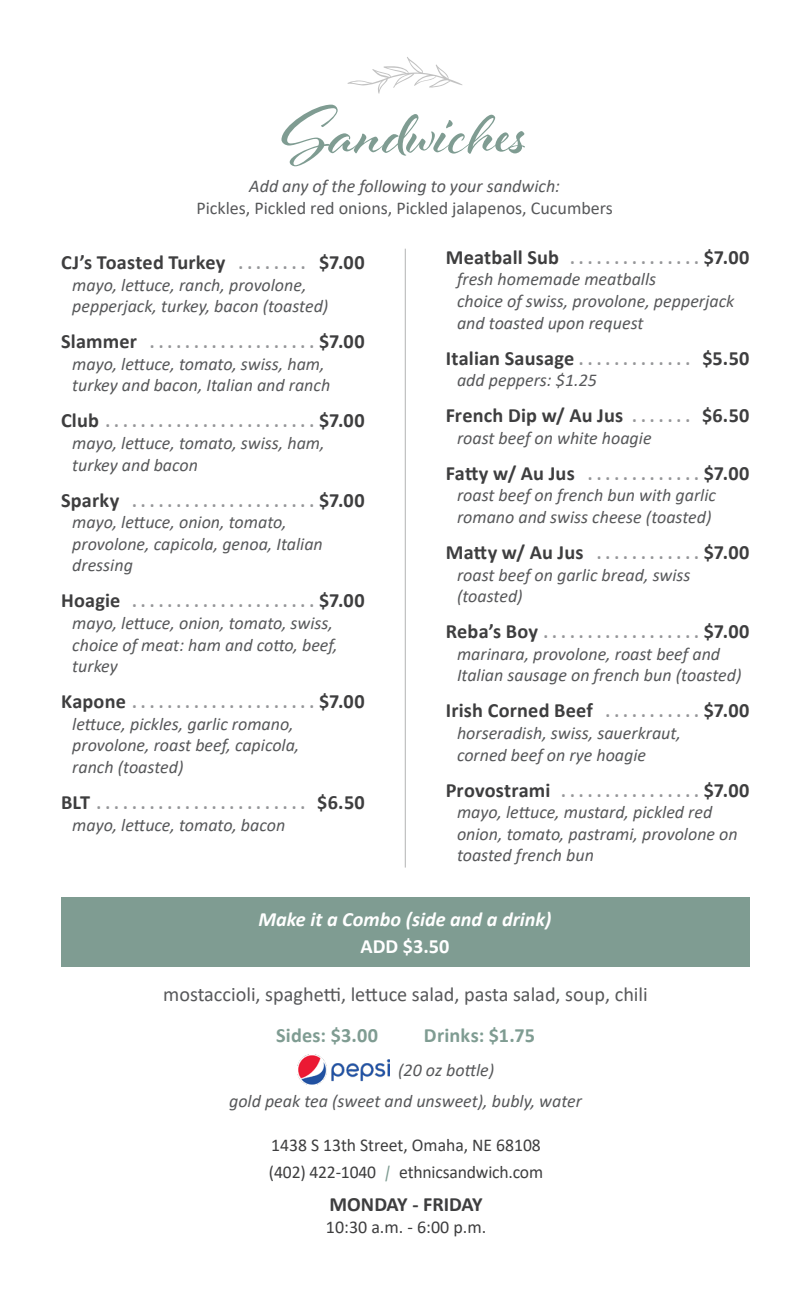
<style>
.page{position:relative;width:810px;height:1296px;background:#fff}
.page>*{position:absolute;margin:0;border:0;box-sizing:border-box;transform-origin:0 0}
.Day_of_Week{font:700 72px "Al Fresco";color:#7f9c92}
.Food_Item{font:700 20.25px "Calibri";letter-spacing:.01em;color:#3e3e3f}
.Description{font:20.25px "Calibri";color:#57585a}
.Description-2{font:italic 700 20.25px "Calibri";color:#fff}
.Food_Item-2{font:700 20.25px "Calibri";letter-spacing:.01em;color:#7f9c92}
.Description_text{font:700 20.25px "Calibri";color:#3e3e3f}
.Description-3{font:700 20.25px "Calibri";color:#fff}
.Description-4{font:italic 18px/21.6px "Calibri";color:#57585a}
.Food_Item-3{font:700 18px "Calibri";color:#959698}
.Day_of_Week-2{font:18px/21.6px "Calibri";color:#57585a;text-align:center}
.Description_text-2{font:18px "Calibri";letter-spacing:-.01em;color:#3e3e3f}
.Food_Item-4{font:italic 18px "Calibri";color:#57585a}
.s1{font-style:italic}
.s2{font-size:18px;color:#959698}
.s3{font-size:20.25px;color:#3e3e3f}
.s4{font-style:italic;color:#7f9c92}
</style>
<div class="page">
<hr style="left:405px;top:249px;width:1px;height:619px;background:#b2b3b3">
<div style="left:61px;top:897px;width:689px;height:70px;background:#7f9c92"></div>
<img style="left:298px;top:1055px;width:92px;height:29px">
<svg style="left:347px;top:57px;width:116px;height:37px"></svg>
<p class="Day_of_Week" style="left:282px;top:84px;width:247px">Sandwiches</p>
<p class="Day_of_Week-2" style="left:197px;top:175px;width:418px"><span class="s1">Add any of the following to your sandwich:<br></span>Pickles, Pickled red onions, Pickled jalapenos, Cucumbers</p>
<p class="Food_Item" style="left:61px;top:248px;width:305px">CJ’s Toasted Turkey <span class="s2">. . . . . . . .</span> $7.00</p>
<p class="Description-4" style="left:72px;top:273px;width:258px">mayo, lettuce, ranch, provolone, pepperjack, turkey, bacon (toasted)</p>
<p class="Food_Item-3" style="left:61px;top:329px;width:305px"><span class="s3">Slammer</span> . . . . . . . . . . . . . . . . . . <span class="s3">$7.00</span></p>
<p class="Description-4" style="left:72px;top:352px;width:260px">mayo, lettuce, tomato, swiss, ham, turkey and bacon, Italian and ranch</p>
<p class="Food_Item-3" style="left:61px;top:409px;width:305px"><span class="s3">Club</span> . . . . . . . . . . . . . . . . . . . . . . . <span class="s3">$7.00</span></p>
<p class="Description-4" style="left:72px;top:431px;width:254px">mayo, lettuce, tomato, swiss, ham, turkey and bacon</p>
<p class="Food_Item-3" style="left:61px;top:488px;width:305px"><span class="s3">Sparky</span> . . . . . . . . . . . . . . . . . . . . <span class="s3">$7.00</span></p>
<p class="Description-4" style="left:72px;top:511px;width:252px">mayo, lettuce, onion, tomato, provolone, capicola, genoa, Italian dressing</p>
<p class="Food_Item-3" style="left:61px;top:589px;width:305px"><span class="s3">Hoagie</span> . . . . . . . . . . . . . . . . . . . . <span class="s3">$7.00</span></p>
<p class="Description-4" style="left:72px;top:611px;width:262px">mayo, lettuce, onion, tomato, swiss,</p>
<p class="Description-4" style="left:72px;top:633px;width:267px">choice of meat: ham and cotto, beef, turkey</p>
<p class="Food_Item-3" style="left:61px;top:689px;width:305px"><span class="s3">Kapone</span> . . . . . . . . . . . . . . . . . . . . <span class="s3">$7.00</span></p>
<p class="Description-4" style="left:72px;top:712px;width:229px">lettuce, pickles, garlic romano, provolone, roast beef, capicola, ranch (toasted)</p>
<p class="Food_Item-3" style="left:61px;top:790px;width:305px"><span class="s3">BLT</span> . . . . . . . . . . . . . . . . . . . . . . . . <span class="s3">$6.50</span></p>
<p class="Description-4" style="left:72px;top:813px;width:215px">mayo, lettuce, tomato, bacon</p>
<p class="Food_Item" style="left:446px;top:243px;width:305px">Meatball Sub <span class="s2">. . . . . . . . . . . . . .</span> $7.00</p>
<p class="Description-4" style="left:457px;top:268px;width:201px">fresh homemade meatballs</p>
<p class="Description-4" style="left:457px;top:290px;width:279px">choice of swiss, provolone, pepperjack and toasted upon request</p>
<p class="Food_Item" style="left:446px;top:344px;width:305px">Italian Sausage <span class="s2">. . . . . . . . . . . . .</span> $5.50</p>
<p class="Description-4" style="left:457px;top:369px;width:141px">add peppers: $1.25</p>
<p class="Food_Item" style="left:446px;top:401px;width:305px">French Dip w/ Au Jus <span class="s2">. . . . . . .</span> $6.50</p>
<p class="Description-4" style="left:457px;top:426px;width:196px">roast beef on white hoagie</p>
<p class="Food_Item" style="left:446px;top:459px;width:305px">Fatty w/ Au Jus <span class="s2">. . . . . . . . . . . .</span> $7.00</p>
<p class="Description-4" style="left:457px;top:484px;width:261px">roast beef on french bun with garlic romano and swiss cheese (toasted)</p>
<p class="Food_Item" style="left:446px;top:538px;width:305px">Matty w/ Au Jus <span class="s2">. . . . . . . . . . .</span> $7.00</p>
<p class="Description-4" style="left:457px;top:563px;width:235px">roast beef on garlic bread, swiss (toasted)</p>
<p class="Food_Item-3" style="left:446px;top:620px;width:305px"><span class="s3">Reba’s Boy</span> . . . . . . . . . . . . . . . . . <span class="s3">$7.00</span></p>
<p class="Description-4" style="left:457px;top:642px;width:286px">marinara, provolone, roast beef and<br>Italian sausage on french bun (toasted)</p>
<p class="Food_Item" style="left:446px;top:696px;width:305px">Irish Corned Beef <span class="s2">. . . . . . . . . .</span> $7.00</p>
<p class="Description-4" style="left:457px;top:722px;width:226px">horseradish, swiss, sauerkraut, corned beef on rye hoagie</p>
<p class="Food_Item" style="left:446px;top:776px;width:305px">Provostrami <span class="s2">. . . . . . . . . . . . . . .</span> $7.00</p>
<p class="Description-4" style="left:457px;top:801px;width:282px">mayo, lettuce, mustard, pickled red onion, tomato, pastrami, provolone on toasted french bun</p>
<p class="Description-2" style="left:258px;top:905px;width:295px">Make it a Combo (side and a drink)</p>
<p class="Description-3" style="left:361px;top:932px;width:90px">ADD $3.50</p>
<p class="Description" style="left:163px;top:980px;width:486px">mostaccioli, spaghetti, lettuce salad, pasta salad, soup, chili</p>
<p class="Food_Item-2" style="left:276px;top:1021px;width:104px">Sides: $3.00</p>
<p class="Food_Item-2" style="left:424px;top:1021px;width:113px">Drinks: $1.75</p>
<p class="Food_Item-4" style="left:398px;top:1057px;width:98px">(20 oz bottle)</p>
<p class="Description-4" style="left:229px;top:1089px;width:354px">gold peak tea (sweet and unsweet), bubly, water</p>
<p class="Description_text-2" style="left:271px;top:1132px;width:271px">1438 S 13th Street, Omaha, NE 68108</p>
<p class="Description_text-2" style="left:269px;top:1159px;width:276px">(402) 422-1040 <span class="s4">|</span> ethnicsandwich.com</p>
<p class="Description_text" style="left:330px;top:1190px;width:155px">MONDAY - FRIDAY</p>
<p class="Description_text-2" style="left:326px;top:1215px;width:162px">10:30 a.m. - 6:00 p.m.</p>
</div>
